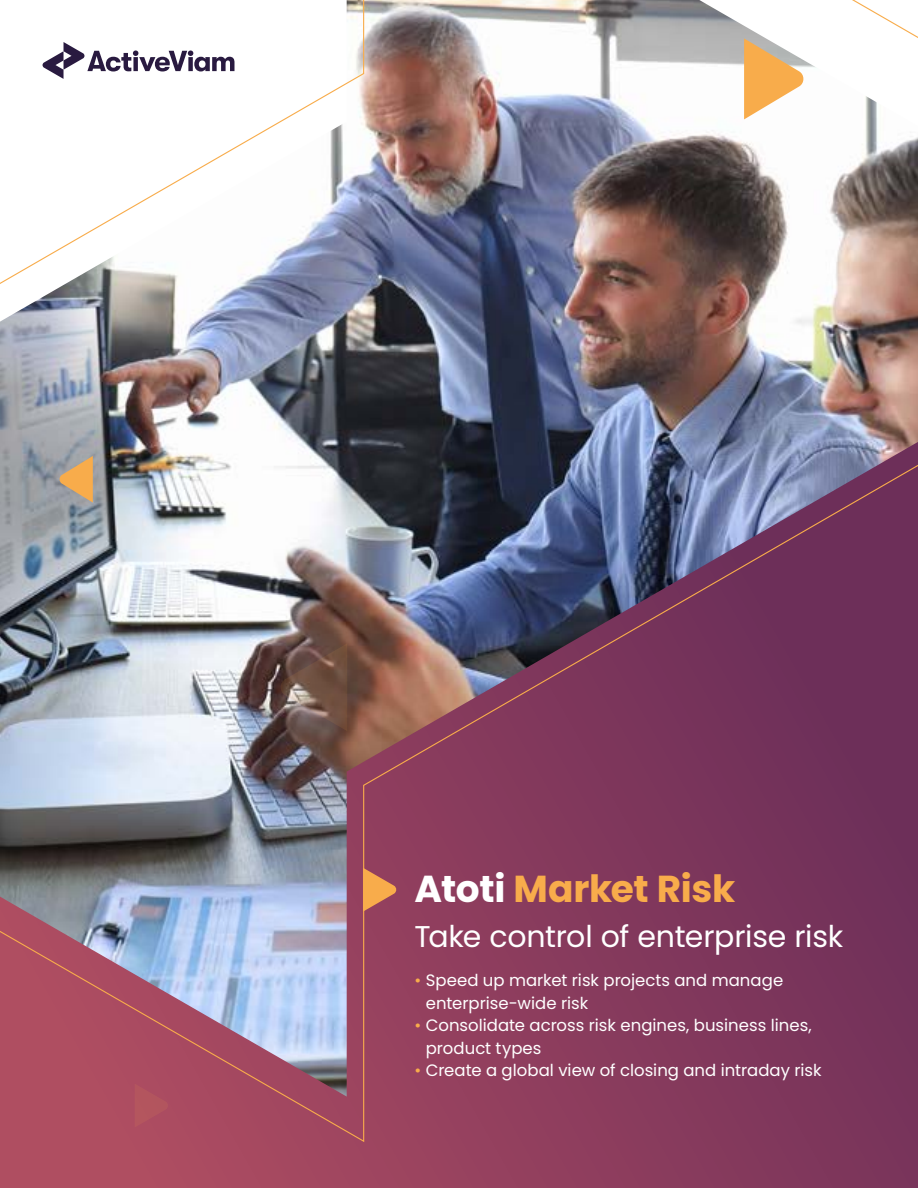
<style>
.page{position:relative;width:918px;height:1188px;background:#fff}
.page>*{position:absolute;margin:0;border:0;box-sizing:border-box;transform-origin:0 0}
.t1{font:700 37.5px "Poppins";letter-spacing:-.01em;color:#f8ac4b}
.t2{font:30px "Poppins";letter-spacing:-.01em;color:#fff}
.t3{font:16.5px/22.5px "Poppins";color:#fff}
.s1{color:#fff}
.s2{color:#f8ac4b}
</style>
<div class="page">
<div style="left:0;top:418px;width:918px;height:770px;background:linear-gradient(to right,#b65162,#79345b)"></div>
<img style="left:1px;top:0;width:917px;height:1143px">
<svg style="left:0;top:282px;width:1px;height:906px"></svg>
<svg style="left:279px;top:643px;width:68px;height:88px;background:#71564d"></svg>
<svg style="left:363px;top:868px;width:34px;height:44px"></svg>
<svg style="left:135px;top:1084px;width:34px;height:44px"></svg>
<svg style="left:744px;top:38px;width:61px;height:81px"></svg>
<img style="left:827px;top:358px;width:47px;height:57px">
<svg style="left:59px;top:456px;width:34px;height:47px;background:#cca573"></svg>
<svg style="left:43px;top:42px;width:191px;height:37px"></svg>
<h1 class="t1" style="left:415px;top:867px;width:322px"><span class="s1">Atoti</span> Market Risk</h1>
<h2 class="t2" style="left:415px;top:919px;width:430px">Take control of enterprise risk</h2>
<p class="t3" style="left:426px;top:969px;width:359px;text-indent:-11px"><span class="s2">•</span> Speed up market risk projects and manage enterprise-wide risk</p>
<p class="t3" style="left:426px;top:1014px;width:387px;text-indent:-11px"><span class="s2">•</span> Consolidate across risk engines, business lines, product types</p>
<p class="t3" style="left:415px;top:1059px;width:409px"><span class="s2">•</span> Create a global view of closing and intraday risk</p>
</div>
